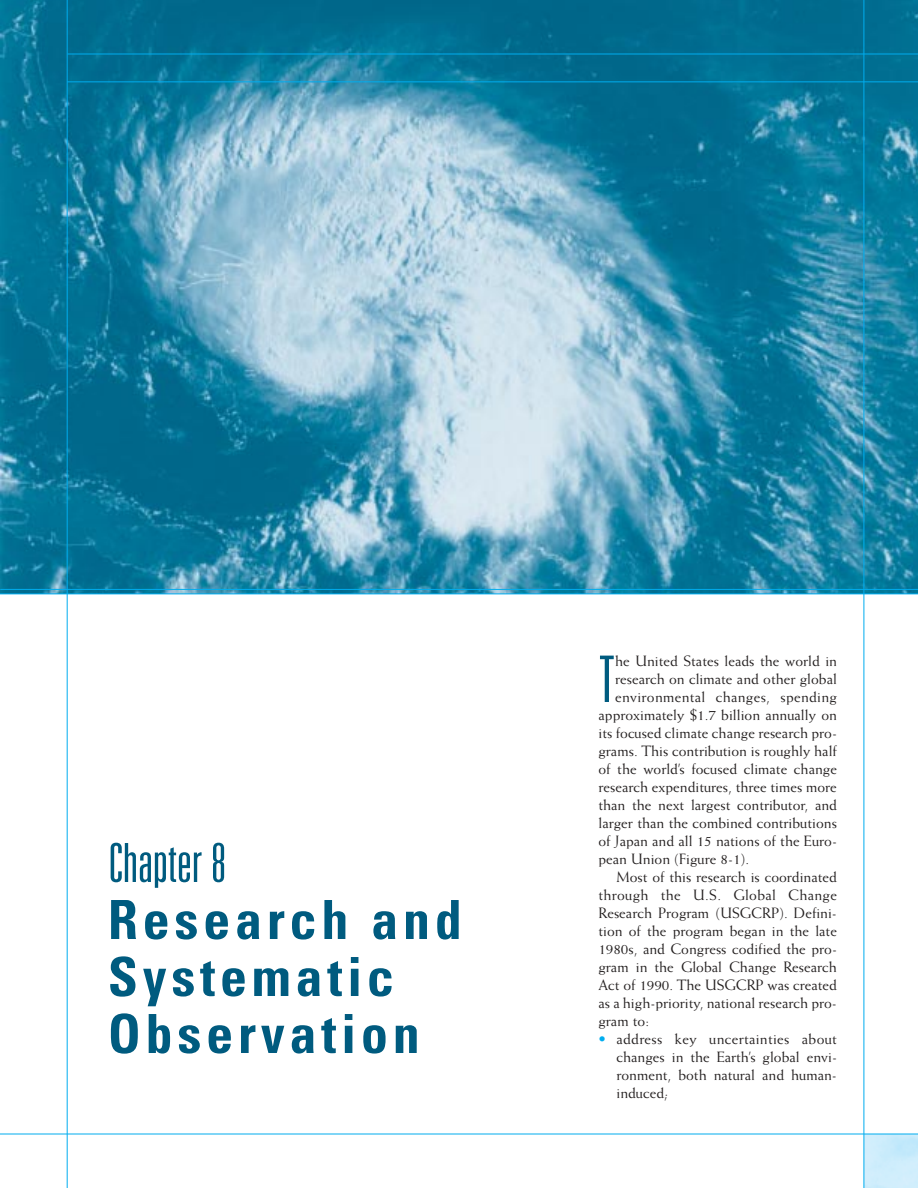
<style>
.page{position:relative;width:918px;height:1188px;background:#fff}
.page>*{position:absolute;margin:0;border:0;box-sizing:border-box;transform-origin:0 0}
.t1{font:300 ultra-condensed 64.2px "Univers";color:#005b7f}
.t2{font:700 condensed 54px/57px "Univers";letter-spacing:.09em;color:#005b7f}
.t3{font:300 ultra-condensed 54px "Univers";color:#005b7f}
.t4{font:15px/18px "Weiss";color:#231f1f;text-align:justify}
.t5{font:15px "Weiss";letter-spacing:.02em;color:#231f1f}
.s1{color:#00adef}
</style>
<div class="page">
<img style="left:0;top:0;width:918px;height:594px">
<hr style="left:67px;top:0;width:1px;height:1188px;background:#00adef">
<hr style="left:67px;top:82px;width:851px;height:1px;background:#00adef">
<hr style="left:864px;top:0;width:1px;height:1188px;background:#00adef">
<hr style="left:0;top:589px;width:918px;height:1px;background:#00adef">
<hr style="left:0;top:594px;width:918px;height:1px;background:#00adef">
<hr style="left:0;top:1134px;width:918px;height:1px;background:#00adef">
<hr style="left:68px;top:54px;width:850px;height:1px;background:#00adef">
<h2 class="t3" style="left:108px;top:843px;width:120px">Chapter 8</h2>
<h2 class="t2" style="left:108px;top:897px;width:355px">Research and<br>Systematic<br>Observation</h2>
<h1 class="t1" style="left:598px;top:656px;width:18px">T</h1>
<p class="t4" style="left:615px;top:653px;width:223px">he United States leads the world in</p>
<p class="t4" style="left:615px;top:671px;width:223px">research on climate and other global</p>
<p class="t5" style="left:615px;top:691px;width:223px">environmental changes, spending</p>
<p class="t4" style="left:598px;top:707px;width:240px">approximately $1.7 billion annually on</p>
<p class="t4" style="left:598px;top:725px;width:240px">its focused climate change research pro-</p>
<p class="t4" style="left:598px;top:743px;width:240px">grams. This contribution is roughly half</p>
<p class="t4" style="left:598px;top:761px;width:240px">of the world’s focused climate change</p>
<p class="t4" style="left:598px;top:779px;width:240px">research expenditures, three times more</p>
<p class="t4" style="left:598px;top:797px;width:240px">than the next largest contributor, and</p>
<p class="t4" style="left:598px;top:815px;width:240px">larger than the combined contributions</p>
<p class="t4" style="left:598px;top:833px;width:240px">of Japan and all 15 nations of the Euro-</p>
<p class="t4" style="left:598px;top:851px;width:152px">pean Union (Figure 8-1).</p>
<p class="t4" style="left:616px;top:869px;width:222px">Most of this research is coordinated</p>
<p class="t5" style="left:598px;top:889px;width:240px">through the U.S. Global Change</p>
<p class="t4" style="left:598px;top:905px;width:240px">Research Program (USGCRP). Defini-</p>
<p class="t4" style="left:598px;top:923px;width:240px">tion of the program began in the late</p>
<p class="t4" style="left:598px;top:941px;width:240px">1980s, and Congress codified the pro-</p>
<p class="t4" style="left:598px;top:959px;width:240px">gram in the Global Change Research</p>
<p class="t4" style="left:598px;top:977px;width:240px">Act of 1990. The USGCRP was created</p>
<p class="t4" style="left:598px;top:995px;width:240px">as a high-priority, national research pro-</p>
<p class="t4" style="left:598px;top:1013px;width:52px">gram to:</p>
<p class="t4" style="left:617px;top:1031px;width:222px;text-indent:-18px"><span class="s1">•</span> address key uncertainties about changes in the Earth’s global envi&shy;ronment, both natural and human&shy;induced;</p>
</div>
